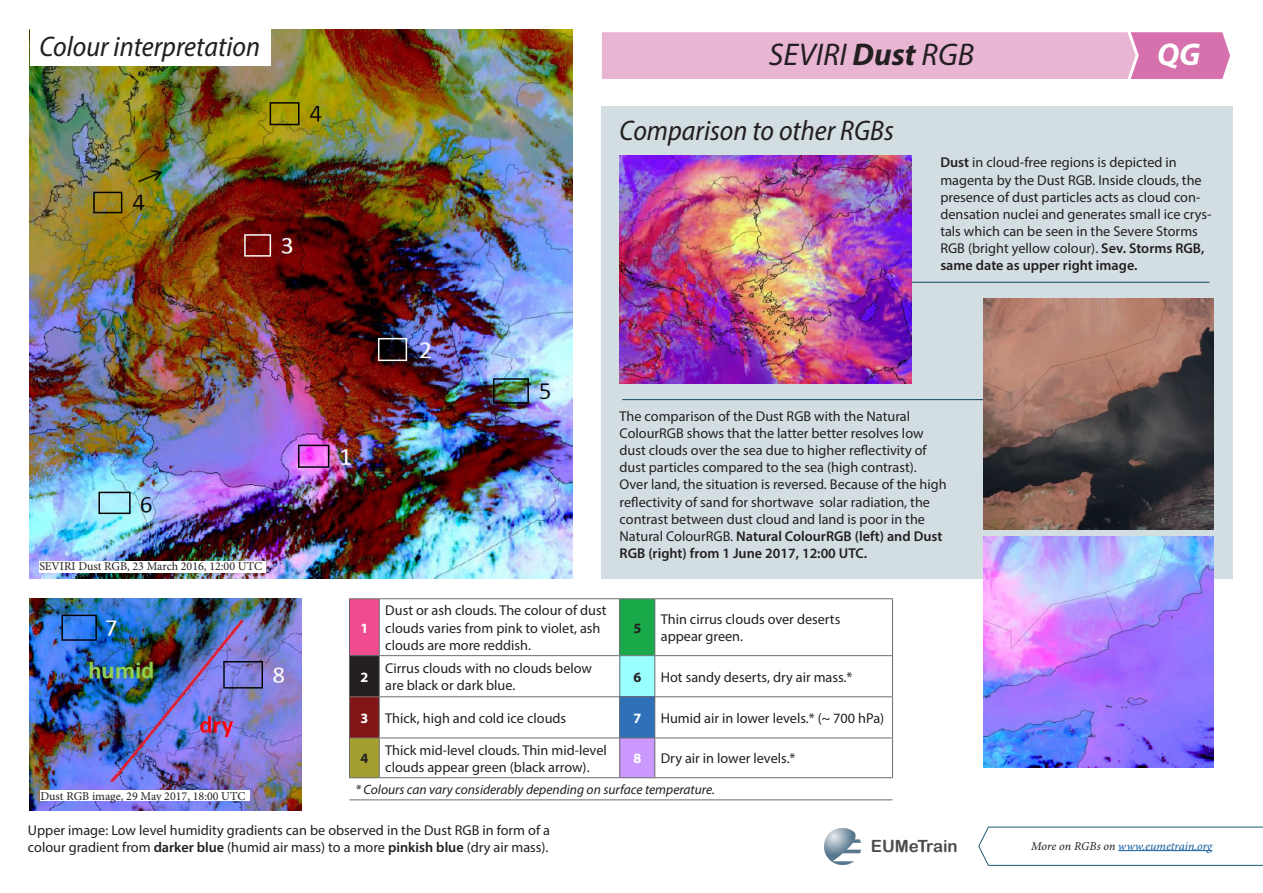
<style>
.page{position:relative;width:1263px;height:893px;background:#fff}
.page>*{position:absolute;margin:0;border:0;box-sizing:border-box;transform-origin:0 0}
.t1{font:italic 31.5px "Myriad Variable Concept";color:#231f20}
.t2{font:italic 700 31.5px "Myriad Pro";color:#fff}
.t3{font:italic 28.5px "Myriad Variable Concept";color:#231f20}
.t4{font:16.8px "Arial Rounded MT Bold";color:#4b4c4d}
.t5{font:14.25px/17.1px "Myriad Pro";color:#231f20}
.t6{font:700 14.25px "Myriad Pro";color:#fff}
.t7{font:700 14.25px "Myriad Pro";color:#231f20}
.t8{font:italic 13.5px "Myriad Pro";color:#231f20}
.t9{font:12px "Minion Pro";color:#231f20}
.t10{font:italic 12px "Minion Variable Concept";color:#175d9e}
.s1{font-family:"Myriad Pro";font-weight:700}
.s2{font-family:"Myriad Variable Concept"}
.s3{color:#231f20}
</style>
<div class="page">
<div style="left:602px;top:106px;width:631px;height:472px;background:#d3dee2"></div>
<hr style="left:622px;top:399px;width:452px;height:1px;background:#245870">
<hr style="left:757px;top:282px;width:452px;height:1px;background:#245870">
<img style="left:30px;top:29px;width:542px;height:549px">
<div style="left:30px;top:23px;width:240px;height:43px;background:#fff"></div>
<svg style="left:349px;top:599px;width:543px;height:180px"></svg>
<div style="left:620px;top:599px;width:35px;height:57px;background:#1aaa4a"></div>
<div style="left:349px;top:656px;width:30px;height:41px;background:#231f20"></div>
<div style="left:620px;top:656px;width:35px;height:41px;background:#9ff"></div>
<div style="left:349px;top:697px;width:30px;height:41px;background:#811518"></div>
<div style="left:620px;top:697px;width:35px;height:41px;background:#2e71b9"></div>
<div style="left:349px;top:738px;width:30px;height:40px;background:#a59f30"></div>
<div style="left:620px;top:738px;width:35px;height:40px;background:#c9f"></div>
<hr style="left:349px;top:598px;width:30px;height:1px;background:#6c6d70">
<hr style="left:349px;top:599px;width:1px;height:56px;background:#6c6d70">
<hr style="left:379px;top:598px;width:241px;height:1px;background:#6c6d70">
<hr style="left:379px;top:599px;width:1px;height:56px;background:#6c6d70">
<hr style="left:620px;top:598px;width:35px;height:1px;background:#6c6d70">
<hr style="left:619px;top:599px;width:1px;height:56px;background:#6c6d70">
<hr style="left:655px;top:598px;width:238px;height:1px;background:#6c6d70">
<hr style="left:654px;top:599px;width:1px;height:56px;background:#6c6d70">
<hr style="left:892px;top:599px;width:1px;height:56px;background:#6c6d70">
<hr style="left:349px;top:655px;width:30px;height:1px;background:#6c6d70">
<hr style="left:349px;top:656px;width:1px;height:40px;background:#6c6d70">
<hr style="left:379px;top:655px;width:241px;height:1px;background:#6c6d70">
<hr style="left:379px;top:656px;width:1px;height:40px;background:#6c6d70">
<hr style="left:620px;top:655px;width:35px;height:1px;background:#6c6d70">
<hr style="left:619px;top:656px;width:1px;height:40px;background:#6c6d70">
<hr style="left:655px;top:655px;width:238px;height:1px;background:#6c6d70">
<hr style="left:654px;top:656px;width:1px;height:40px;background:#6c6d70">
<hr style="left:892px;top:656px;width:1px;height:40px;background:#6c6d70">
<hr style="left:349px;top:696px;width:30px;height:1px;background:#6c6d70">
<hr style="left:349px;top:697px;width:1px;height:41px;background:#6c6d70">
<hr style="left:379px;top:696px;width:241px;height:1px;background:#6c6d70">
<hr style="left:379px;top:697px;width:1px;height:41px;background:#6c6d70">
<hr style="left:620px;top:696px;width:35px;height:1px;background:#6c6d70">
<hr style="left:619px;top:697px;width:1px;height:41px;background:#6c6d70">
<hr style="left:655px;top:696px;width:238px;height:1px;background:#6c6d70">
<hr style="left:654px;top:697px;width:1px;height:41px;background:#6c6d70">
<hr style="left:892px;top:697px;width:1px;height:41px;background:#6c6d70">
<hr style="left:349px;top:738px;width:30px;height:1px;background:#6c6d70">
<hr style="left:349px;top:738px;width:1px;height:39px;background:#6c6d70">
<hr style="left:379px;top:738px;width:241px;height:1px;background:#6c6d70">
<hr style="left:379px;top:738px;width:1px;height:39px;background:#6c6d70">
<hr style="left:620px;top:738px;width:35px;height:1px;background:#6c6d70">
<hr style="left:619px;top:738px;width:1px;height:39px;background:#6c6d70">
<hr style="left:655px;top:738px;width:238px;height:1px;background:#6c6d70">
<hr style="left:654px;top:738px;width:1px;height:39px;background:#6c6d70">
<hr style="left:892px;top:738px;width:1px;height:39px;background:#6c6d70">
<hr style="left:349px;top:777px;width:30px;height:1px;background:#6c6d70">
<hr style="left:379px;top:777px;width:241px;height:1px;background:#6c6d70">
<hr style="left:620px;top:777px;width:35px;height:1px;background:#6c6d70">
<hr style="left:655px;top:777px;width:238px;height:1px;background:#6c6d70">
<hr style="left:349px;top:799px;width:30px;height:1px;background:#6c6d70">
<hr style="left:379px;top:799px;width:241px;height:1px;background:#6c6d70">
<hr style="left:620px;top:799px;width:35px;height:1px;background:#6c6d70">
<hr style="left:655px;top:799px;width:237px;height:1px;background:#6c6d70">
<img style="left:824px;top:828px;width:36px;height:36px">
<svg style="left:601px;top:32px;width:629px;height:47px;background:#e5acce"></svg>
<svg style="left:978px;top:826px;width:285px;height:40px"></svg>
<hr style="left:1118px;top:850px;width:94px;height:1px;background:#175d9e">
<div style="left:39px;top:561px;width:227px;height:11px;background:#fff"></div>
<img style="left:30px;top:598px;width:272px;height:212px">
<img style="left:620px;top:155px;width:292px;height:229px">
<img style="left:983px;top:298px;width:231px;height:232px">
<img style="left:983px;top:537px;width:231px;height:231px">
<div style="left:40px;top:791px;width:209px;height:10px;background:#fff"></div>
<p class="t3" style="left:39px;top:29px;width:222px">Colour interpretation</p>
<p class="t9" style="left:39px;top:558px;width:224px">SEVIRI Dust RGB, 23 March 2016, 12:00 UTC</p>
<p class="t1" style="left:769px;top:36px;width:207px">SEVIRI <span class="s1">Dust</span> RGB</p>
<p class="t2" style="left:1157px;top:34px;width:45px">QG</p>
<p class="t3" style="left:620px;top:114px;width:276px">Comparison to other RGBs</p>
<p class="t5" style="left:940px;top:154px;width:273px"><span class="s2">Dust</span> in cloud-free regions is depicted in magenta by the Dust RGB. Inside clouds, the presence of dust particles acts as cloud con&shy;densation nuclei and generates small ice crys&shy;tals which can be seen in the Severe Storms RGB (bright yellow colour). <span class="s2">Sev. Storms RGB, same date as upper right image.</span></p>
<p class="t6" style="left:360px;top:618px;width:9px">1</p>
<p class="t5" style="left:620px;top:407px;width:329px">The comparison of the Dust RGB with the Natural ColourRGB shows that the latter better resolves low dust clouds over the sea due to higher reflectivity of dust particles compared to the sea (high contrast).<br>Over land, the situation is reversed. Because of the high reflectivity of sand for shortwave solar radiation, the contrast between dust cloud and land is poor in the Natural ColourRGB. <span class="s2">Natural ColourRGB (left) and Dust RGB (right) from 1 June 2017, 12:00 UTC.</span></p>
<p class="t5" style="left:385px;top:602px;width:223px">Dust or ash clouds. The colour of dust clouds varies from pink to violet, ash clouds are more reddish.</p>
<p class="t7" style="left:633px;top:618px;width:9px">5</p>
<p class="t5" style="left:661px;top:610px;width:181px">Thin cirrus clouds over deserts appear green.</p>
<p class="t6" style="left:360px;top:667px;width:9px">2</p>
<p class="t5" style="left:385px;top:659px;width:208px">Cirrus clouds with no clouds below are black or dark blue.</p>
<p class="t7" style="left:633px;top:667px;width:9px">6</p>
<p class="t5" style="left:661px;top:668px;width:193px">Hot sandy deserts, dry air mass.*</p>
<p class="t6" style="left:360px;top:709px;width:9px">3</p>
<p class="t5" style="left:385px;top:709px;width:182px">Thick, high and cold ice clouds</p>
<p class="t6" style="left:633px;top:709px;width:9px">7</p>
<p class="t5" style="left:661px;top:709px;width:225px">Humid air in lower levels.* (~ 700 hPa)</p>
<p class="t7" style="left:360px;top:749px;width:9px">4</p>
<p class="t5" style="left:385px;top:741px;width:223px">Thick mid-level clouds. Thin mid-level clouds appear green (black arrow).</p>
<p class="t6" style="left:633px;top:749px;width:9px">8</p>
<p class="t5" style="left:661px;top:750px;width:136px">Dry air in lower levels.*</p>
<p class="t8" style="left:355px;top:781px;width:361px">* Colours can vary considerably depending on surface temperature.</p>
<p class="t5" style="left:28px;top:821px;width:524px">Upper image: Low level humidity gradients can be observed in the Dust RGB in form of a colour gradient from <span class="s2">darker blue</span> (humid air mass) to a more <span class="s2">pinkish blue</span> (dry air mass).</p>
<p class="t9" style="left:40px;top:788px;width:207px">Dust RGB image, 29 May 2017, 18:00 UTC</p>
<p class="t4" style="left:871px;top:836px;width:88px">EUMeTrain</p>
<p class="t10" style="left:1031px;top:837px;width:183px"><span class="s3">More on RGBs on</span> www.eumetrain.org</p>
</div>
